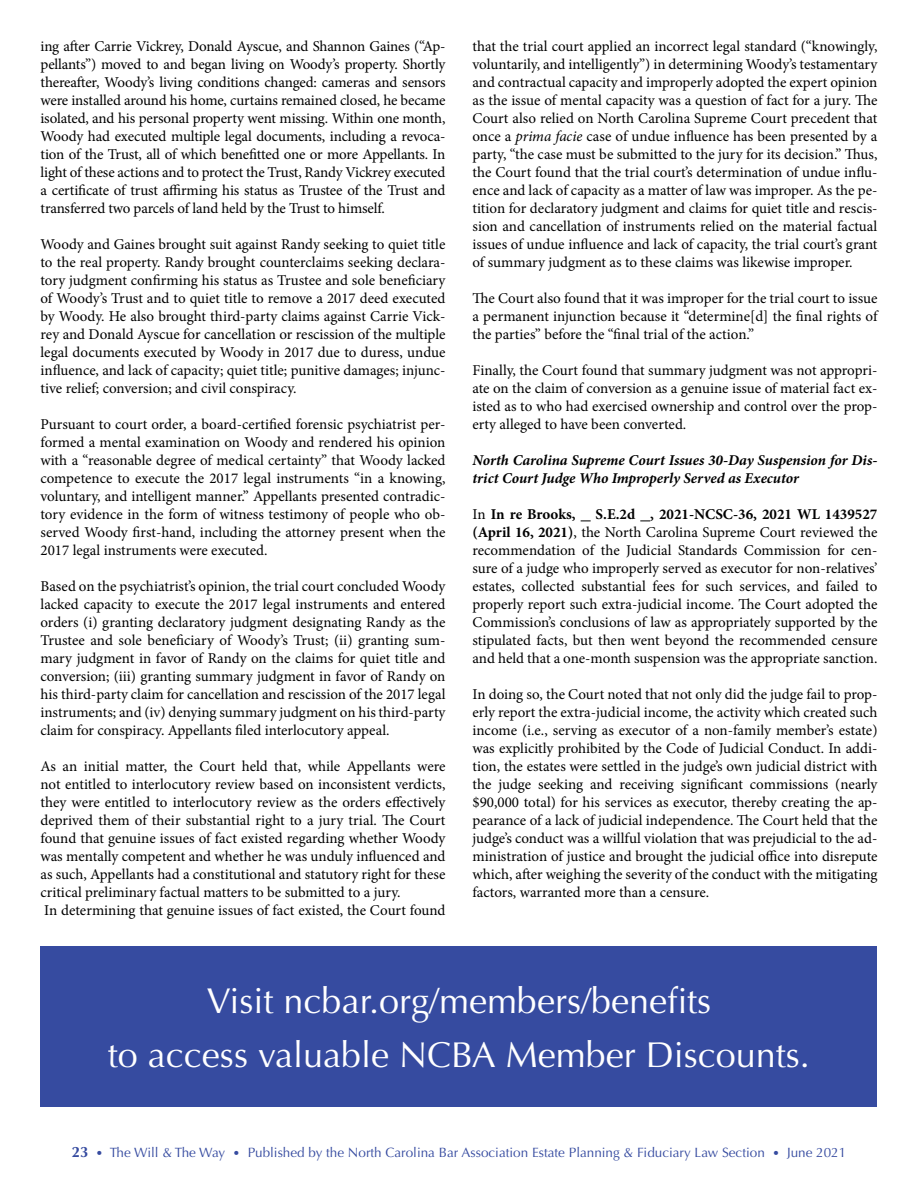
<style>
.page{position:relative;width:918px;height:1188px;background:#fff}
.page>*{position:absolute;margin:0;border:0;box-sizing:border-box;transform-origin:0 0}
.t1{font:36px/54px "Optima";color:#fff;text-align:center}
.t2{font:15px/18px "Minion Pro";letter-spacing:-.005em;color:#000;text-align:justify}
.t3{font:italic 700 15px/18px "Minion Pro";letter-spacing:-.005em;color:#000}
.t4{font:700 15px "Minion Pro";letter-spacing:-.01em;color:#000}
.t5{font:13.5px "Optima";color:#364ba0}
.s1{font-style:italic}
.s2{font-weight:400}
.s3{font-weight:700}
.s4{font-weight:700;font-size:15px}
.s5{font-size:12px}
</style>
<div class="page">
<div style="left:40px;top:947px;width:838px;height:160px;background:#364ba0"></div>
<p class="t2" style="left:40px;top:38px;width:407px">ing after Carrie Vickrey, Donald Ayscue, and Shannon Gaines (“Ap&shy;pellants”) moved to and began living on Woody’s property. Shortly thereafter, Woody’s living conditions changed: cameras and sensors were installed around his home, curtains remained closed, he became isolated, and his personal property went missing. Within one month, Woody had executed multiple legal documents, including a revoca&shy;tion of the Trust, all of which benefitted one or more Appellants. In light of these actions and to protect the Trust, Randy Vickrey executed a certificate of trust affirming his status as Trustee of the Trust and transferred two parcels of land held by the Trust to himself.</p>
<p class="t2" style="left:40px;top:236px;width:407px">Woody and Gaines brought suit against Randy seeking to quiet title to the real property. Randy brought counterclaims seeking declara&shy;tory judgment confirming his status as Trustee and sole beneficiary of Woody’s Trust and to quiet title to remove a 2017 deed executed by Woody. He also brought third-party claims against Carrie Vick&shy;rey and Donald Ayscue for cancellation or rescission of the multiple legal documents executed by Woody in 2017 due to duress, undue influence, and lack of capacity; quiet title; punitive damages; injunc&shy;tive relief; conversion; and civil conspiracy.</p>
<p class="t2" style="left:40px;top:416px;width:407px">Pursuant to court order, a board-certified forensic psychiatrist per&shy;formed a mental examination on Woody and rendered his opinion with a “reasonable degree of medical certainty” that Woody lacked competence to execute the 2017 legal instruments “in a knowing, voluntary, and intelligent manner.” Appellants presented contradic&shy;tory evidence in the form of witness testimony of people who ob&shy;served Woody first-hand, including the attorney present when the 2017 legal instruments were executed.</p>
<p class="t2" style="left:40px;top:578px;width:407px">Based on the psychiatrist’s opinion, the trial court concluded Woody lacked capacity to execute the 2017 legal instruments and entered orders (i) granting declaratory judgment designating Randy as the Trustee and sole beneficiary of Woody’s Trust; (ii) granting sum&shy;mary judgment in favor of Randy on the claims for quiet title and conversion; (iii) granting summary judgment in favor of Randy on his third-party claim for cancellation and rescission of the 2017 legal instruments; and (iv) denying summary judgment on his third-party claim for conspiracy. Appellants filed interlocutory appeal.</p>
<p class="t2" style="left:40px;top:758px;width:407px;text-align:left">As an initial matter, the Court held that, while Appellants were not entitled to interlocutory review based on inconsistent verdicts, they were entitled to interlocutory review as the orders effectively deprived them of their substantial right to a jury trial. The Court found that genuine issues of fact existed regarding whether Woody was mentally competent and whether he was unduly influenced and as such, Appellants had a constitutional and statutory right for these critical preliminary factual matters to be submitted to a jury.<br>In determining that genuine issues of fact existed, the Court found</p>
<p class="t2" style="left:472px;top:38px;width:407px">that the trial court applied an incorrect legal standard (“knowingly, voluntarily, and intelligently”) in determining Woody’s testamentary and contractual capacity and improperly adopted the expert opinion as the issue of mental capacity was a question of fact for a jury. The Court also relied on North Carolina Supreme Court precedent that once a <span class="s1">prima facie</span> case of undue influence has been presented by a party, “the case must be submitted to the jury for its decision.” Thus, the Court found that the trial court’s determination of undue influ&shy;ence and lack of capacity as a matter of law was improper. As the pe&shy;tition for declaratory judgment and claims for quiet title and rescis&shy;sion and cancellation of instruments relied on the material factual issues of undue influence and lack of capacity, the trial court’s grant of summary judgment as to these claims was likewise improper.</p>
<p class="t2" style="left:472px;top:290px;width:407px">The Court also found that it was improper for the trial court to issue a permanent injunction because it “determine[d] the final rights of the parties” before the “final trial of the action.”</p>
<p class="t2" style="left:472px;top:362px;width:407px">Finally, the Court found that summary judgment was not appropri&shy;ate on the claim of conversion as a genuine issue of material fact ex&shy;isted as to who had exercised ownership and control over the prop&shy;erty alleged to have been converted.</p>
<p class="t3" style="left:472px;top:451px;width:406px">North Carolina Supreme Court Issues 30-Day Suspension for Dis&shy;trict Court Judge Who Improperly Served as Executor</p>
<p class="t4" style="left:472px;top:504px;width:105px"><span class="s2">In</span> In re Brooks,</p>
<p class="t2" style="left:472px;top:506px;width:407px;text-indent:123px"><span class="s3">S.E.2d , 2021-NCSC-36, 2021 WL 1439527 (April 16, 2021)</span>, the North Carolina Supreme Court reviewed the recommendation of the Judicial Standards Commission for cen&shy;sure of a judge who improperly served as executor for non-relatives’ estates, collected substantial fees for such services, and failed to properly report such extra-judicial income. The Court adopted the Commission’s conclusions of law as appropriately supported by the stipulated facts, but then went beyond the recommended censure and held that a one-month suspension was the appropriate sanction.</p>
<p class="t2" style="left:472px;top:686px;width:407px">In doing so, the Court noted that not only did the judge fail to prop&shy;erly report the extra-judicial income, the activity which created such income (i.e., serving as executor of a non-family member’s estate) was explicitly prohibited by the Code of Judicial Conduct. In addi&shy;tion, the estates were settled in the judge’s own judicial district with the judge seeking and receiving significant commissions (nearly $90,000 total) for his services as executor, thereby creating the ap&shy;pearance of a lack of judicial independence. The Court held that the judge’s conduct was a willful violation that was prejudicial to the ad&shy;ministration of justice and brought the judicial office into disrepute which, after weighing the severity of the conduct with the mitigating factors, warranted more than a censure.</p>
<h1 class="t1" style="left:108px;top:975px;width:704px">Visit ncbar.org/members/benefits<br>to access valuable NCBA Member Discounts.</h1>
<p class="t5" style="left:72px;top:1144px;width:776px"><span class="s4">23</span> <span class="s5">•</span> The Will &amp; The Way <span class="s5">•</span> Published by the North Carolina Bar Association Estate Planning &amp; Fiduciary Law Section <span class="s5">•</span> June 2021</p>
</div>
